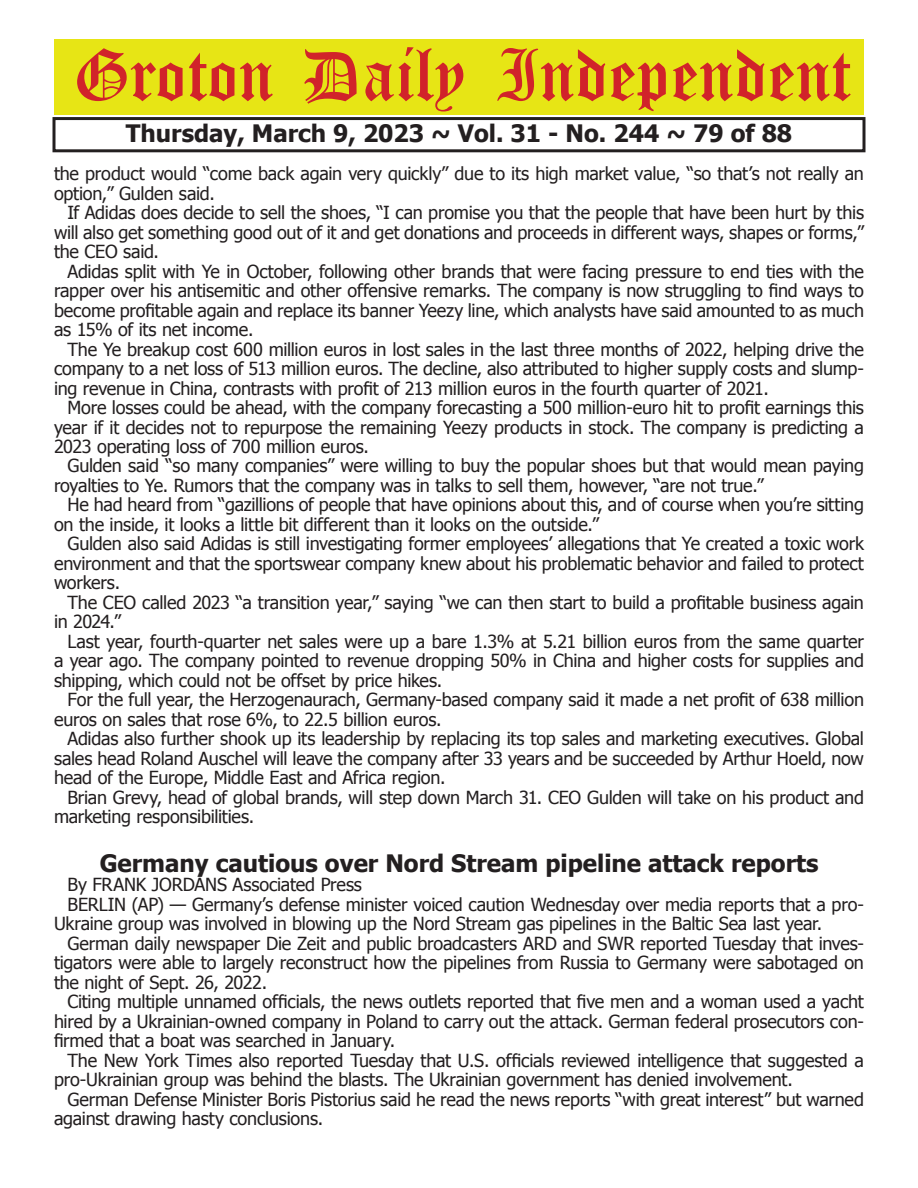
<style>
.page{position:relative;width:918px;height:1188px;background:#fff}
.page>*{position:absolute;margin:0;border:0;box-sizing:border-box;transform-origin:0 0}
.t1{font:54px "Old English Five";color:#d1232a}
.t2{font:700 24px "Tahoma";color:#231f20}
.t3{font:18px/19.5px "Tahoma";letter-spacing:-.015em;color:#231f20;text-align:justify}
</style>
<div class="page">
<div style="left:52px;top:117px;width:814px;height:35px;border:3px solid #231f20"></div>
<div style="left:54px;top:40px;width:810px;height:75px;background:#e7e515"></div>
<h1 class="t1" style="left:73px;top:50px;width:779px">Groton Daily Independent</h1>
<h2 class="t2" style="left:126px;top:116px;width:668px">Thursday, March 9, 2023 ~ Vol. 31 - No. 244 ~ 79 of 88</h2>
<p class="t3" style="left:54px;top:163px;width:811px">the product would “come back again very quickly” due to its high market value, “so that’s not really an option,” Gulden said.</p>
<p class="t3" style="left:54px;top:202px;width:812px;text-indent:14px">If Adidas does decide to sell the shoes, “I can promise you that the people that have been hurt by this will also get something good out of it and get donations and proceeds in different ways, shapes or forms,” the CEO said.</p>
<p class="t3" style="left:54px;top:260px;width:812px;text-indent:14px">Adidas split with Ye in October, following other brands that were facing pressure to end ties with the rapper over his antisemitic and other offensive remarks. The company is now struggling to find ways to become profitable again and replace its banner Yeezy line, which analysts have said amounted to as much as 15% of its net income.</p>
<p class="t3" style="left:54px;top:338px;width:812px;text-indent:14px">The Ye breakup cost 600 million euros in lost sales in the last three months of 2022, helping drive the company to a net loss of 513 million euros. The decline, also attributed to higher supply costs and slump&shy;ing revenue in China, contrasts with profit of 213 million euros in the fourth quarter of 2021.</p>
<p class="t3" style="left:54px;top:397px;width:812px;text-indent:14px">More losses could be ahead, with the company forecasting a 500 million-euro hit to profit earnings this year if it decides not to repurpose the remaining Yeezy products in stock. The company is predicting a 2023 operating loss of 700 million euros.</p>
<p class="t3" style="left:54px;top:455px;width:811px;text-indent:14px">Gulden said “so many companies” were willing to buy the popular shoes but that would mean paying royalties to Ye. Rumors that the company was in talks to sell them, however, “are not true.”</p>
<p class="t3" style="left:54px;top:494px;width:811px;text-indent:14px">He had heard from “gazillions of people that have opinions about this, and of course when you’re sitting on the inside, it looks a little bit different than it looks on the outside.”</p>
<p class="t3" style="left:54px;top:533px;width:812px;text-indent:14px">Gulden also said Adidas is still investigating former employees’ allegations that Ye created a toxic work environment and that the sportswear company knew about his problematic behavior and failed to protect workers.</p>
<p class="t3" style="left:54px;top:592px;width:812px;text-indent:14px">The CEO called 2023 “a transition year,” saying “we can then start to build a profitable business again in 2024.”</p>
<p class="t3" style="left:54px;top:631px;width:812px;text-indent:14px">Last year, fourth-quarter net sales were up a bare 1.3% at 5.21 billion euros from the same quarter a year ago. The company pointed to revenue dropping 50% in China and higher costs for supplies and shipping, which could not be offset by price hikes.</p>
<p class="t3" style="left:54px;top:689px;width:812px;text-indent:14px">For the full year, the Herzogenaurach, Germany-based company said it made a net profit of 638 million euros on sales that rose 6%, to 22.5 billion euros.</p>
<p class="t3" style="left:54px;top:728px;width:812px;text-indent:14px">Adidas also further shook up its leadership by replacing its top sales and marketing executives. Global sales head Roland Auschel will leave the company after 33 years and be succeeded by Arthur Hoeld, now head of the Europe, Middle East and Africa region.</p>
<p class="t3" style="left:54px;top:787px;width:812px;text-indent:14px">Brian Grevy, head of global brands, will step down March 31. CEO Gulden will take on his product and marketing responsibilities.</p>
<h2 class="t2" style="left:100px;top:846px;width:720px">Germany cautious over Nord Stream pipeline attack reports</h2>
<p class="t3" style="left:68px;top:874px;width:296px">By FRANK JORDANS Associated Press</p>
<p class="t3" style="left:68px;top:894px;width:798px">BERLIN (AP) — Germany’s defense minister voiced caution Wednesday over media reports that a pro-</p>
<p class="t3" style="left:54px;top:913px;width:770px">Ukraine group was involved in blowing up the Nord Stream gas pipelines in the Baltic Sea last year.</p>
<p class="t3" style="left:68px;top:933px;width:798px">German daily newspaper Die Zeit and public broadcasters ARD and SWR reported Tuesday that inves-</p>
<p class="t3" style="left:54px;top:952px;width:811px">tigators were able to largely reconstruct how the pipelines from Russia to Germany were sabotaged on</p>
<p class="t3" style="left:54px;top:972px;width:215px">the night of Sept. 26, 2022.</p>
<p class="t3" style="left:68px;top:991px;width:798px">Citing multiple unnamed officials, the news outlets reported that five men and a woman used a yacht</p>
<p class="t3" style="left:54px;top:1011px;width:812px">hired by a Ukrainian-owned company in Poland to carry out the attack. German federal prosecutors con-</p>
<p class="t3" style="left:54px;top:1030px;width:343px">firmed that a boat was searched in January.</p>
<p class="t3" style="left:68px;top:1050px;width:798px">The New York Times also reported Tuesday that U.S. officials reviewed intelligence that suggested a</p>
<p class="t3" style="left:54px;top:1069px;width:740px">pro-Ukrainian group was behind the blasts. The Ukrainian government has denied involvement.</p>
<p class="t3" style="left:68px;top:1089px;width:798px">German Defense Minister Boris Pistorius said he read the news reports “with great interest” but warned</p>
<p class="t3" style="left:54px;top:1108px;width:271px">against drawing hasty conclusions.</p>
</div>
